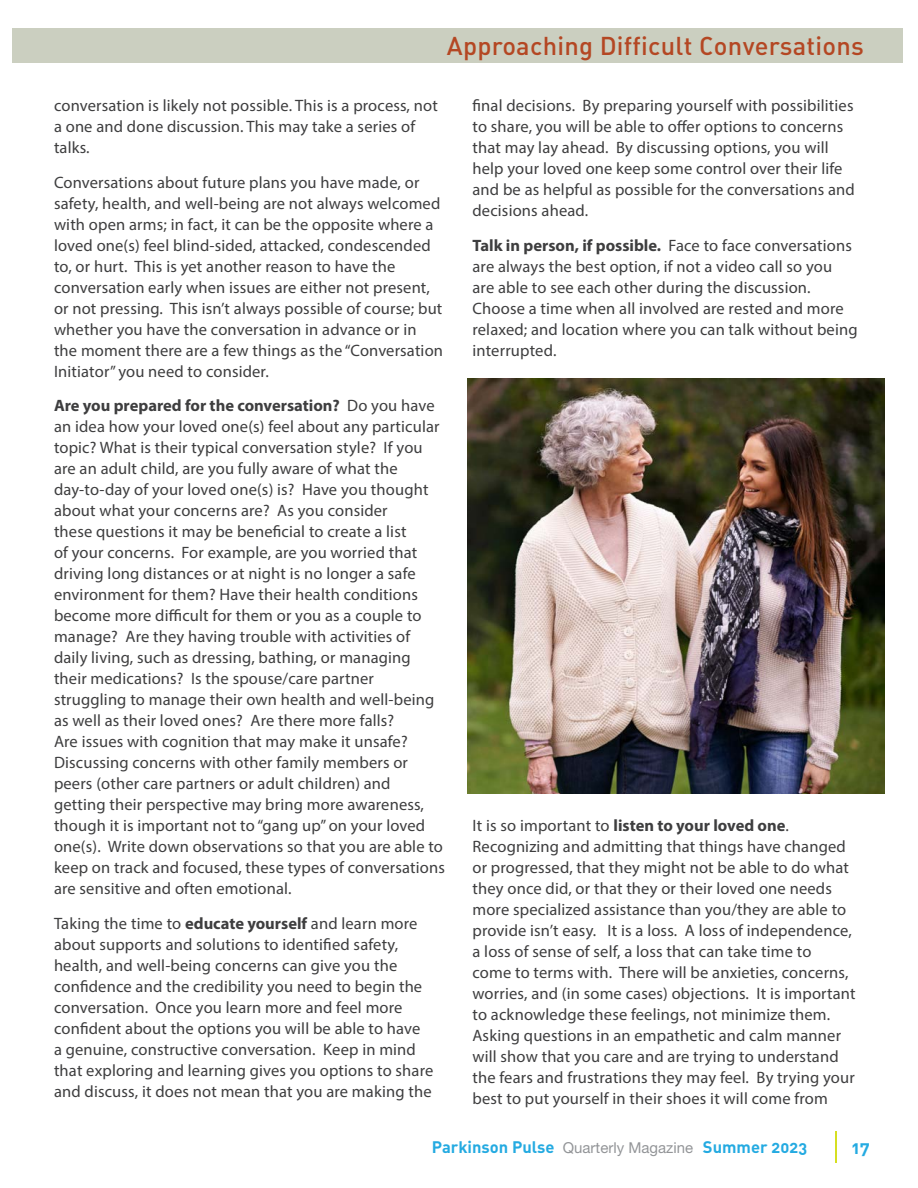
<style>
.page{position:relative;width:918px;height:1188px;background:#fff}
.page>*{position:absolute;margin:0;border:0;box-sizing:border-box;transform-origin:0 0}
.t1{font:25.5px "DIN Medium Alternate";letter-spacing:.01em;color:#b44723}
.t2{font:18px "DIN Bold Alternate";color:#24aae1}
.Body_Copy{font:16.5px/21px "Myriad Pro";letter-spacing:.01em;color:#3e3e3f}
.t3{font:16.5px "DIN Bold Alternate";color:#24aae1}
.s1{font-weight:700}
.s2{font-family:"Helvetica Neue LT Std";font-size:15px;color:#939598}
</style>
<div class="page">
<hr style="left:836px;top:1131px;width:1px;height:32px;background:#d6df21">
<div style="left:12px;top:28px;width:891px;height:35px;background:#cbcfc0"></div>
<img style="left:467px;top:378px;width:418px;height:416px">
<p class="t1" style="left:447px;top:30px;width:419px">Approaching Difficult Conversations</p>
<p class="Body_Copy" style="left:54px;top:95px;width:385px">conversation is likely not possible. This is a process, not a one and done discussion. This may take a series of talks.</p>
<p class="Body_Copy" style="left:54px;top:172px;width:391px">Conversations about future plans you have made, or safety, health, and well-being are not always welcomed with open arms; in fact, it can be the opposite where a loved one(s) feel blind-sided, attacked, condescended to, or hurt. This is yet another reason to have the conversation early when issues are either not present, or not pressing. This isn’t always possible of course; but whether you have the conversation in advance or in the moment there are a few things as the “Conversation Initiator” you need to consider.</p>
<p class="Body_Copy" style="left:54px;top:395px;width:392px"><span class="s1">Are you prepared for the conversation?</span> Do you have an idea how your loved one(s) feel about any particular topic? What is their typical conversation style? If you are an adult child, are you fully aware of what the day-to-day of your loved one(s) is? Have you thought about what your concerns are? As you consider<br>these questions it may be beneficial to create a list<br>of your concerns. For example, are you worried that driving long distances or at night is no longer a safe environment for them? Have their health conditions become more difficult for them or you as a couple to manage? Are they having trouble with activities of daily living, such as dressing, bathing, or managing their medications? Is the spouse/care partner struggling to manage their own health and well-being as well as their loved ones? Are there more falls?<br>Are issues with cognition that may make it unsafe?<br>Discussing concerns with other family members or peers (other care partners or adult children) and getting their perspective may bring more awareness, though it is important not to “gang up” on your loved one(s). Write down observations so that you are able to keep on track and focused, these types of conversations are sensitive and often emotional.</p>
<p class="Body_Copy" style="left:54px;top:913px;width:381px">Taking the time to <span class="s1">educate yourself</span> and learn more about supports and solutions to identified safety, health, and well-being concerns can give you the confidence and the credibility you need to begin the conversation. Once you learn more and feel more confident about the options you will be able to have<br>a genuine, constructive conversation. Keep in mind that exploring and learning gives you options to share and discuss, it does not mean that you are making the</p>
<p class="Body_Copy" style="left:472px;top:95px;width:384px">final decisions. By preparing yourself with possibilities to share, you will be able to offer options to concerns that may lay ahead. By discussing options, you will help your loved one keep some control over their life and be as helpful as possible for the conversations and decisions ahead.</p>
<p class="Body_Copy" style="left:472px;top:235px;width:387px"><span class="s1">Talk in person, if possible.</span> Face to face conversations are always the best option, if not a video call so you are able to see each other during the discussion.<br>Choose a time when all involved are rested and more relaxed; and location where you can talk without being interrupted.</p>
<p class="Body_Copy" style="left:472px;top:815px;width:385px">It is so important to <span class="s1">listen to your loved one</span>.<br>Recognizing and admitting that things have changed or progressed, that they might not be able to do what they once did, or that they or their loved one needs more specialized assistance than you/they are able to provide isn’t easy. It is a loss. A loss of independence, a loss of sense of self, a loss that can take time to<br>come to terms with. There will be anxieties, concerns, worries, and (in some cases) objections. It is important to acknowledge these feelings, not minimize them.<br>Asking questions in an empathetic and calm manner will show that you care and are trying to understand the fears and frustrations they may feel. By trying your best to put yourself in their shoes it will come from</p>
<p class="t3" style="left:432px;top:1136px;width:377px">Parkinson Pulse <span class="s2">Quarterly Magazine</span> Summer 2023</p>
<p class="t2" style="left:852px;top:1135px;width:19px">17</p>
</div>
